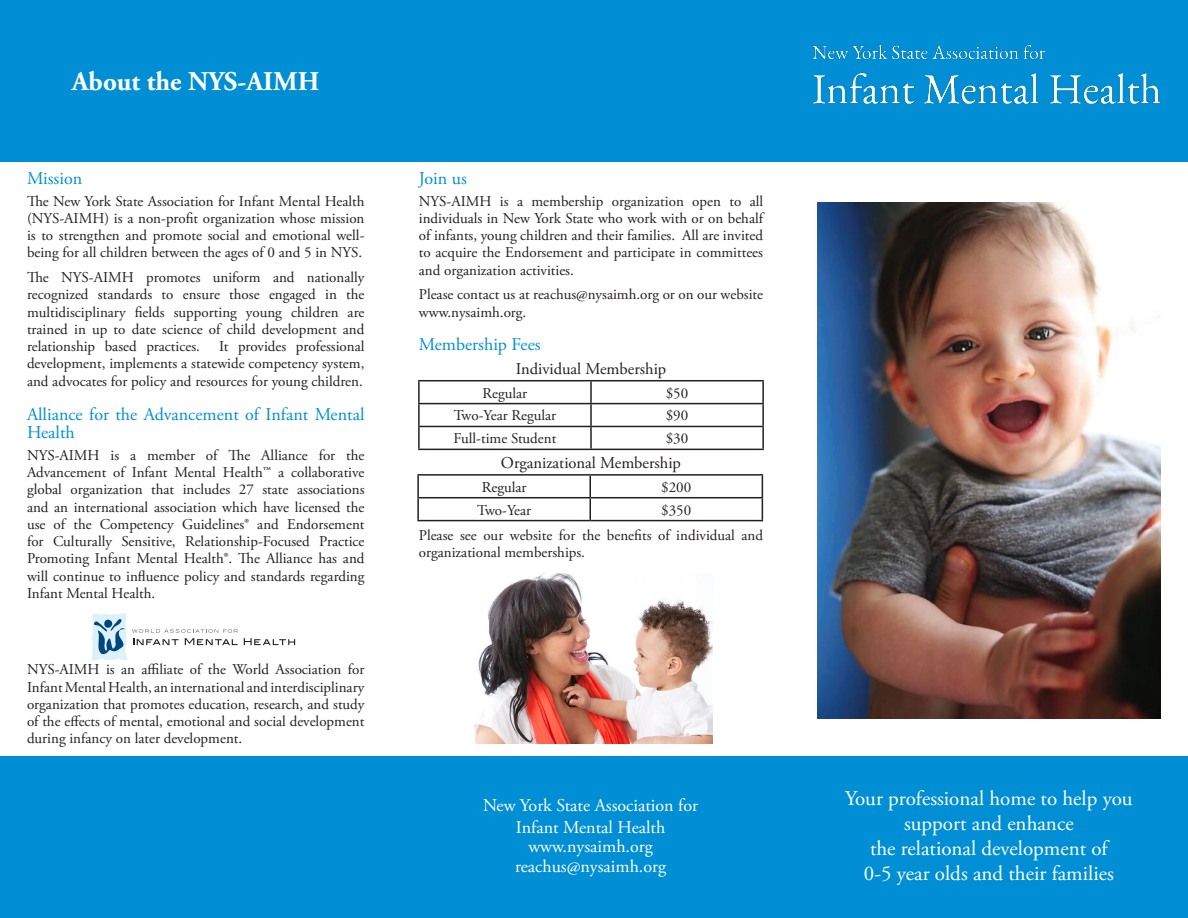
<style>
.page{position:relative;width:1188px;height:918px;background:#fff}
.page>*{position:absolute;margin:0;border:0;box-sizing:border-box;transform-origin:0 0}
.t1{font:700 27px "Adobe Garamond Pro";color:#fff}
.t2{font:21px/25.2px "Adobe Garamond Pro";color:#fff;text-align:center}
.t3{font:18px "Adobe Garamond Pro";color:#fff}
.t4{font:18px/18px "Adobe Garamond Pro";color:#008fd5}
.t5{font:16.5px "Adobe Garamond Pro";color:#231f20}
.t6{font:15px/17.2px "Adobe Garamond Pro";color:#231f20;text-align:justify}
</style>
<div class="page">
<svg style="left:91px;top:613px;width:147px;height:48px"></svg>
<svg style="left:244px;top:638px;width:51px;height:7px"></svg>
<hr style="left:418px;top:380px;width:173px;height:1px;background:#231f20">
<hr style="left:418px;top:381px;width:2px;height:22px;background:#231f20">
<hr style="left:591px;top:380px;width:173px;height:1px;background:#231f20">
<hr style="left:590px;top:381px;width:2px;height:22px;background:#231f20">
<hr style="left:762px;top:381px;width:2px;height:22px;background:#231f20">
<hr style="left:418px;top:403px;width:173px;height:1px;background:#231f20">
<hr style="left:418px;top:404px;width:2px;height:22px;background:#231f20">
<hr style="left:591px;top:403px;width:173px;height:1px;background:#231f20">
<hr style="left:590px;top:404px;width:2px;height:22px;background:#231f20">
<hr style="left:762px;top:404px;width:2px;height:22px;background:#231f20">
<hr style="left:418px;top:426px;width:173px;height:1px;background:#231f20">
<hr style="left:418px;top:427px;width:2px;height:22px;background:#231f20">
<hr style="left:591px;top:426px;width:173px;height:1px;background:#231f20">
<hr style="left:590px;top:427px;width:2px;height:22px;background:#231f20">
<hr style="left:762px;top:427px;width:2px;height:22px;background:#231f20">
<hr style="left:418px;top:449px;width:173px;height:1px;background:#231f20">
<hr style="left:591px;top:449px;width:173px;height:1px;background:#231f20">
<hr style="left:417px;top:474px;width:173px;height:2px;background:#231f20">
<hr style="left:417px;top:476px;width:2px;height:21px;background:#231f20">
<hr style="left:590px;top:474px;width:173px;height:2px;background:#231f20">
<hr style="left:417px;top:497px;width:173px;height:1px;background:#231f20">
<hr style="left:417px;top:498px;width:2px;height:22px;background:#231f20">
<hr style="left:590px;top:497px;width:173px;height:1px;background:#231f20">
<svg style="left:590px;top:476px;width:1px;height:44px"></svg>
<svg style="left:762px;top:476px;width:1px;height:44px"></svg>
<hr style="left:417px;top:520px;width:173px;height:1px;background:#231f20">
<hr style="left:590px;top:520px;width:173px;height:1px;background:#231f20">
<div style="left:0;top:0;width:1188px;height:162px;background:#008fd5"></div>
<div style="left:0;top:756px;width:1188px;height:162px;background:#008fd5"></div>
<img style="left:818px;top:202px;width:343px;height:516px">
<img style="left:813px;top:44px;width:348px;height:60px">
<img style="left:473px;top:573px;width:239px;height:171px">
<p class="t1" style="left:72px;top:66px;width:249px">About the NYS-AIMH</p>
<p class="t4" style="left:27px;top:170px;width:57px">Mission</p>
<p class="t6" style="left:27px;top:193px;width:339px">The New York State Association for Infant Mental Health (NYS-AIMH) is a non-profit organization whose mission is to strengthen and promote social and emotional well&shy;being for all children between the ages of 0 and 5 in NYS.</p>
<p class="t6" style="left:27px;top:269px;width:339px">The NYS-AIMH promotes uniform and nationally recognized standards to ensure those engaged in the multidisciplinary fields supporting young children are trained in up to date science of child development and relationship based practices.</p>
<p class="t6" style="left:27px;top:338px;width:339px;text-indent:192px">It provides professional development, implements a statewide competency system, and advocates for policy and resources for young children.</p>
<p class="t4" style="left:27px;top:406px;width:339px">Alliance for the Advancement of Infant Mental<br>Health</p>
<p class="t6" style="left:27px;top:447px;width:339px">NYS-AIMH is a member of The Alliance for the Advancement of Infant Mental Health™ a collaborative global organization that includes 27 state associations and an international association which have licensed the use of the Competency Guidelines® and Endorsement for Culturally Sensitive, Relationship-Focused Practice Promoting Infant Mental Health®. The Alliance has and will continue to influence policy and standards regarding Infant Mental Health.</p>
<p class="t6" style="left:27px;top:661px;width:339px">NYS-AIMH is an affiliate of the World Association for Infant Mental Health, an international and interdisciplinary organization that promotes education, research, and study of the effects of mental, emotional and social development during infancy on later development.</p>
<p class="t4" style="left:419px;top:170px;width:50px">Join us</p>
<p class="t6" style="left:419px;top:193px;width:346px">NYS-AIMH is a membership organization open to all individuals in New York State who work with or on behalf of infants, young children and their families. All are invited to acquire the Endorsement and participate in committees and organization activities.</p>
<p class="t6" style="left:419px;top:287px;width:346px">Please contact us at reachus@nysaimh.org or on our website www.nysaimh.org.</p>
<p class="t4" style="left:419px;top:336px;width:123px">Membership Fees</p>
<p class="t5" style="left:516px;top:359px;width:152px">Individual Membership</p>
<p class="t6" style="left:483px;top:385px;width:46px">Regular</p>
<p class="t6" style="left:666px;top:385px;width:24px">$50</p>
<p class="t6" style="left:454px;top:408px;width:104px">Two-Year Regular</p>
<p class="t6" style="left:666px;top:408px;width:24px">$90</p>
<p class="t6" style="left:454px;top:431px;width:104px">Full-time Student</p>
<p class="t6" style="left:666px;top:431px;width:24px">$30</p>
<p class="t5" style="left:501px;top:453px;width:182px">Organizational Membership</p>
<p class="t6" style="left:482px;top:479px;width:46px">Regular</p>
<p class="t6" style="left:661px;top:479px;width:31px">$200</p>
<p class="t6" style="left:477px;top:502px;width:56px">Two-Year</p>
<p class="t6" style="left:661px;top:502px;width:31px">$350</p>
<p class="t6" style="left:419px;top:527px;width:346px">Please see our website for the benefits of individual and organizational memberships.</p>
<p class="t3" style="left:483px;top:795px;width:217px">New York State Association for</p>
<p class="t3" style="left:516px;top:816px;width:151px">Infant Mental Health</p>
<p class="t3" style="left:528px;top:836px;width:126px">www.nysaimh.org</p>
<p class="t3" style="left:515px;top:855px;width:153px">reachus@nysaimh.org</p>
<p class="t2" style="left:845px;top:786px;width:289px">Your professional home to help you support and enhance</p>
<p class="t2" style="left:870px;top:837px;width:239px">the relational development of</p>
<p class="t2" style="left:864px;top:862px;width:252px">0-5 year olds and their families</p>
</div>
